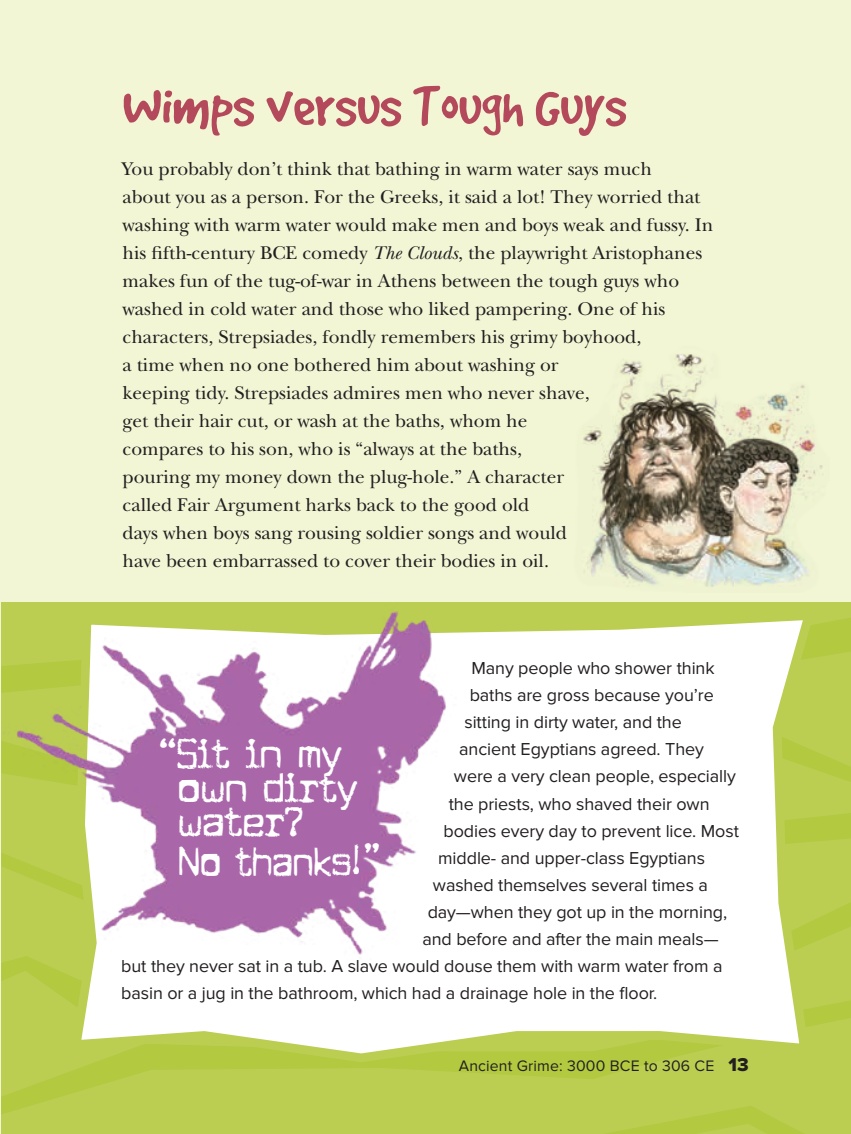
<style>
.page{position:relative;width:851px;height:1134px;background:#fff}
.page>*{position:absolute;margin:0;border:0;box-sizing:border-box;transform-origin:0 0}
.Main_head{font:63px "Good Dog Plain";color:#b3495b}
.Sidebar_B_title{font:41.65px/34.3px "Cuomotype";color:#fff}
.Sidebar_B_title-2{font:41.65px "Cuomotype";color:#fff;scale:.93 1}
.Main_text_-_no_inden{font:19.25px/28px "New Baskerville Std";color:#231f20}
.Sidebar_B_text_no_in{font:17.85px "Proxima Nova";letter-spacing:-.005em;color:#231f20}
.t1{font:15.75px "Proxima Nova";letter-spacing:.01em;color:#231f20}
.s1{font-style:italic}
.s2{font-family:"Proxima Nova Extrabld";font-size:19.25px}
</style>
<div class="page">
<div style="left:0;top:0;width:850px;height:1134px;background:#f2f6d5"></div>
<svg style="left:820px;top:618px;width:30px;height:79px;background:#b7cb4a"></svg>
<svg style="left:820px;top:697px;width:30px;height:96px;background:#b9cd4e"></svg>
<svg style="left:820px;top:813px;width:30px;height:79px;background:#b8cc4c"></svg>
<svg style="left:1px;top:892px;width:849px;height:105px;background:#b7cc4b"></svg>
<svg style="left:1px;top:997px;width:849px;height:109px;background:#b9cd4f"></svg>
<svg style="left:1px;top:1106px;width:849px;height:28px;background:#bacd50"></svg>
<svg style="left:66px;top:606px;width:754px;height:462px;background:#eef3d6"></svg>
<img style="left:583px;top:354px;width:240px;height:233px">
<img style="left:1px;top:604px;width:456px;height:355px">
<p class="Main_head" style="left:122px;top:86px;width:505px">Wimps versus Tough Guys</p>
<p class="Main_text_-_no_inden" style="left:122px;top:155px;width:592px">You probably don’t think that bathing in warm water says much<br>about you as a person. For the Greeks, it said a lot! They worried that washing with warm water would make men and boys weak and fussy. In his fifth-century BCE comedy <span class="s1">The Clouds</span>, the playwright Aristophanes makes fun of the tug-of-war in Athens between the tough guys who washed in cold water and those who liked pampering. One of his characters, Strepsiades, fondly remembers his grimy boyhood,<br>a time when no one bothered him about washing or<br>keeping tidy. Strepsiades admires men who never shave,<br>get their hair cut, or wash at the baths, whom he<br>compares to his son, who is “always at the baths,<br>pouring my money down the plug-hole.” A character<br>called Fair Argument harks back to the good old<br>days when boys sang rousing soldier songs and would<br>have been embarrassed to cover their bodies in oil.</p>
<p class="Sidebar_B_text_no_in" style="left:471px;top:658px;width:245px">Many people who shower think</p>
<p class="Sidebar_B_text_no_in" style="left:469px;top:685px;width:245px">baths are gross because you’re</p>
<p class="Sidebar_B_text_no_in" style="left:464px;top:712px;width:219px">sitting in dirty water, and the</p>
<p class="Sidebar_B_text_no_in" style="left:459px;top:739px;width:246px">ancient Egyptians agreed. They</p>
<p class="Sidebar_B_text_no_in" style="left:454px;top:766px;width:283px">were a very clean people, especially</p>
<p class="Sidebar_B_text_no_in" style="left:448px;top:793px;width:262px">the priests, who shaved their own</p>
<p class="Sidebar_B_text_no_in" style="left:443px;top:820px;width:297px">bodies every day to prevent lice. Most</p>
<p class="Sidebar_B_text_no_in" style="left:438px;top:848px;width:268px">middle- and upper-class Egyptians</p>
<p class="Sidebar_B_text_no_in" style="left:433px;top:875px;width:276px">washed themselves several times a</p>
<p class="Sidebar_B_text_no_in" style="left:427px;top:902px;width:301px">day—when they got up in the morning,</p>
<p class="Sidebar_B_text_no_in" style="left:422px;top:929px;width:298px">and before and after the main meals—</p>
<p class="Sidebar_B_text_no_in" style="left:121px;top:956px;width:602px">but they never sat in a tub. A slave would douse them with warm water from a</p>
<p class="Sidebar_B_text_no_in" style="left:121px;top:983px;width:537px">basin or a jug in the bathroom, which had a drainage hole in the floor.</p>
<p class="Sidebar_B_title" style="left:178px;top:736px;width:181px;text-indent:-19px">“Sit in my own dirty water?</p>
<p class="Sidebar_B_title-2" style="left:178px;top:837px;width:219px">No thanks!”</p>
<p class="t1" style="left:459px;top:1057px;width:291px">Ancient Grime: 3000 BCE to 306 CE <span class="s2">13</span></p>
</div>
